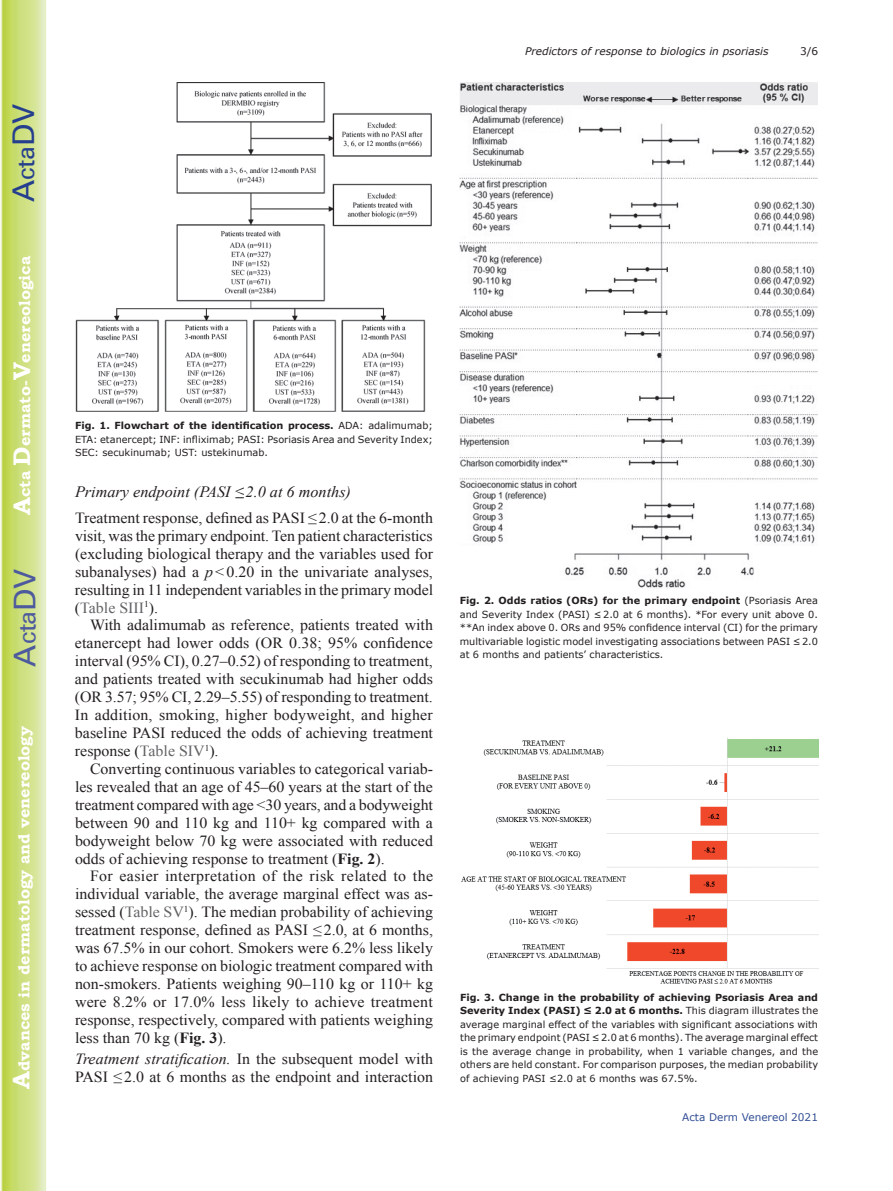
<style>
.page{position:relative;width:893px;height:1191px;background:#fff}
.page>*{position:absolute;margin:0;border:0;box-sizing:border-box;transform-origin:0 0}
.t1{font:30px "Univers";color:#4d5a9e}
.t2{font:30px "Univers";color:#253f8e}
.t3{font:700 15.75px "Bookman Old Style";color:#fff}
.t4{font:italic 15.75px "Times New Roman";color:#231f20}
.t5{font:15.45px/17.9px "Times New Roman";color:#231f20;text-align:justify}
.t6{font:italic 10.5px "Verdana";color:#231f20}
.t7{font:10.5px "Verdana";color:#324f95}
.t8{font:10.5px "Verdana";color:#231f20}
.t9{font:9.75px/13.5px "Verdana";color:#231f20;text-align:justify}
.s1{font-size:24px}
.s2{font-weight:700}
.s3{font-style:italic}
.s4{color:#636366}
</style>
<div class="page">
<svg style="left:1px;top:0;width:45px;height:1191px;background:#cfe084"></svg>
<img style="left:75px;top:83px;width:357px;height:329px">
<img style="left:460px;top:83px;width:358px;height:505px">
<img style="left:461px;top:737px;width:357px;height:247px">
<h1 class="t2" style="left:6px;top:202px;width:100px;rotate:-90deg">A<span class="s1">cta</span>DV</h1>
<p class="t3" style="left:15px;top:515px;width:260px;rotate:-90deg"><span class="s1">A</span>cta <span class="s1">D</span>ermato-<span class="s1">V</span>enereologica</p>
<h1 class="t1" style="left:7px;top:666px;width:100px;rotate:-90deg">A<span class="s1">cta</span>DV</h1>
<p class="t3" style="left:15px;top:1088px;width:364px;rotate:-90deg"><span class="s1">A</span>dvances in dermatology and venereology</p>
<p class="t6" style="left:525px;top:44px;width:245px">Predictors of response to biologics in psoriasis</p>
<p class="t8" style="left:800px;top:44px;width:20px">3/6</p>
<p class="t9" style="left:75px;top:419px;width:359px"><span class="s2">Fig. 1. Flowchart of the identification process.</span> ADA: adalimumab; ETA: etanercept; INF: infliximab; PASI: Psoriasis Area and Severity Index; SEC: secukinumab; UST: ustekinumab.</p>
<p class="t4" style="left:75px;top:481px;width:278px">Primary endpoint (PASI ≤2.0 at 6 months)</p>
<p class="t5" style="left:75px;top:508px;width:360px">Treatment response, defined as PASI ≤2.0 at the 6-month visit, was the primary endpoint. Ten patient characteristics (excluding biological therapy and the variables used for subanalyses) had a <span class="s3">p</span>&lt;0.20 in the univariate analyses, resulting in 11 independent variables in the primary model (<span class="s4">Table SIII</span><sup>1</sup>).</p>
<p class="t5" style="left:75px;top:616px;width:360px;text-indent:15px">With adalimumab as reference, patients treated with etanercept had lower odds (OR 0.38; 95% confidence interval (95% CI), 0.27–0.52) of responding to treatment, and patients treated with secukinumab had higher odds (OR 3.57; 95% CI, 2.29–5.55) of responding to treatment.<br>In addition, smoking, higher bodyweight, and higher baseline PASI reduced the odds of achieving treatment response (<span class="s4">Table SIV</span><sup>1</sup>).</p>
<p class="t5" style="left:75px;top:759px;width:359px;text-indent:15px">Converting continuous variables to categorical variab&shy;les revealed that an age of 45–60 years at the start of the treatment compared with age &lt;30 years, and a bodyweight between 90 and 110 kg and 110+ kg compared with a bodyweight below 70 kg were associated with reduced odds of achieving response to treatment (<span class="s2">Fig. 2</span>).</p>
<p class="t5" style="left:75px;top:867px;width:360px;text-indent:15px">For easier interpretation of the risk related to the individual variable, the average marginal effect was as&shy;sessed (<span class="s4">Table SV</span><sup>1</sup>). The median probability of achieving treatment response, defined as PASI ≤2.0, at 6 months, was 67.5% in our cohort. Smokers were 6.2% less likely to achieve response on biologic treatment compared with non-smokers. Patients weighing 90–110 kg or 110+ kg were 8.2% or 17.0% less likely to achieve treatment response, respectively, compared with patients weighing less than 70 kg (<span class="s2">Fig. 3</span>).</p>
<p class="t5" style="left:75px;top:1049px;width:360px"><span class="s3">Treatment stratification.</span> In the subsequent model with<br>PASI ≤2.0 at 6 months as the endpoint and interaction</p>
<p class="t9" style="left:460px;top:594px;width:360px"><span class="s2">Fig. 2. Odds ratios (ORs) for the primary endpoint</span> (Psoriasis Area and Severity Index (PASI) ≤2.0 at 6 months). *For every unit above 0. **An index above 0. ORs and 95% confidence interval (CI) for the primary multivariable logistic model investigating associations between PASI ≤2.0 at 6 months and patients’ characteristics.</p>
<p class="t9" style="left:460px;top:990px;width:359px"><span class="s2">Fig. 3. Change in the probability of achieving Psoriasis Area and Severity Index (PASI) ≤ 2.0 at 6 months.</span> This diagram illustrates the average marginal effect of the variables with significant associations with the primary endpoint (PASI ≤2.0 at 6 months). The average marginal effect is the average change in probability, when 1 variable changes, and the others are held constant. For comparison purposes, the median probability of achieving PASI ≤2.0 at 6 months was 67.5%.</p>
<p class="t7" style="left:682px;top:1110px;width:137px">Acta Derm Venereol 2021</p>
</div>
